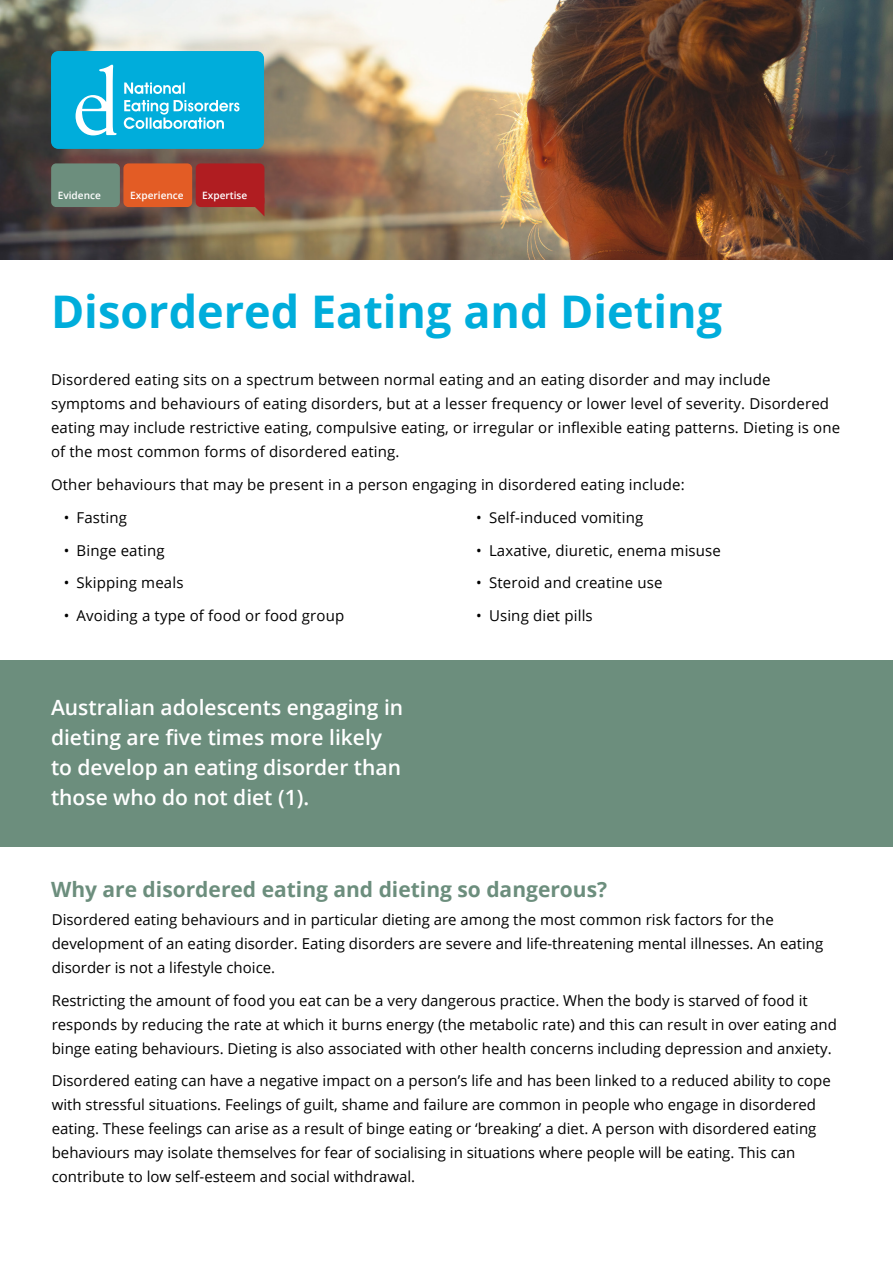
<style>
.page{position:relative;width:893px;height:1263px;background:#fff}
.page>*{position:absolute;margin:0;border:0;box-sizing:border-box;transform-origin:0 0}
.t1{font:700 45px "Open Sans";color:#00addb}
.t2{font:600 21px/30px "Open Sans";color:#fff}
.t3{font:700 21px "Open Sans";color:#6c8e7d}
.t4{font:15px/24px "Open Sans";color:#000}
.t5{font:600 10.05px "Open Sans";color:#fff}
</style>
<div class="page">
<img style="left:0;top:0;width:893px;height:259px">
<div style="left:51px;top:163px;width:69px;height:44px;background:#6c8e7d;border-radius:5px"></div>
<div style="left:123px;top:163px;width:69px;height:44px;background:#e35c25;border-radius:5px"></div>
<div style="left:196px;top:163px;width:68px;height:44px;background:#b01d21;border-radius:5px"></div>
<svg style="left:255px;top:204px;width:9px;height:12px"></svg>
<div style="left:51px;top:51px;width:213px;height:98px;background:#00addb;border-radius:7px"></div>
<svg style="left:76px;top:65px;width:41px;height:70px"></svg>
<svg style="left:124px;top:100px;width:115px;height:29px"></svg>
<svg style="left:124px;top:83px;width:61px;height:11px"></svg>
<div style="left:0;top:660px;width:893px;height:187px;background:#6c8e7d"></div>
<p class="t5" style="left:58px;top:189px;width:45px">Evidence</p>
<p class="t5" style="left:130px;top:189px;width:55px">Experience</p>
<p class="t5" style="left:202px;top:189px;width:47px">Expertise</p>
<h1 class="t1" style="left:51px;top:279px;width:673px">Disordered Eating and Dieting</h1>
<p class="t4" style="left:51px;top:367px;width:791px">Disordered eating sits on a spectrum between normal eating and an eating disorder and may include symptoms and behaviours of eating disorders, but at a lesser frequency or lower level of severity. Disordered eating may include restrictive eating, compulsive eating, or irregular or inflexible eating patterns. Dieting is one of the most common forms of disordered eating.</p>
<p class="t4" style="left:51px;top:472px;width:635px">Other behaviours that may be present in a person engaging in disordered eating include:</p>
<p class="t4" style="left:64px;top:505px;width:65px">• Fasting</p>
<p class="t4" style="left:64px;top:538px;width:102px">• Binge eating</p>
<p class="t4" style="left:64px;top:570px;width:121px">• Skipping meals</p>
<p class="t4" style="left:64px;top:603px;width:282px">• Avoiding a type of food or food group</p>
<h2 class="t2" style="left:51px;top:692px;width:354px">Australian adolescents engaging in dieting are five times more likely to develop an eating disorder than those who do not diet (1).</h2>
<p class="t4" style="left:476px;top:505px;width:169px">• Self-induced vomiting</p>
<p class="t4" style="left:476px;top:538px;width:246px">• Laxative, diuretic, enema misuse</p>
<p class="t4" style="left:476px;top:570px;width:188px">• Steroid and creatine use</p>
<p class="t4" style="left:476px;top:603px;width:118px">• Using diet pills</p>
<h2 class="t3" style="left:51px;top:874px;width:558px">Why are disordered eating and dieting so dangerous?</h2>
<p class="t4" style="left:52px;top:907px;width:773px">Disordered eating behaviours and in particular dieting are among the most common risk factors for the development of an eating disorder. Eating disorders are severe and life-threatening mental illnesses. An eating disorder is not a lifestyle choice.</p>
<p class="t4" style="left:52px;top:988px;width:787px">Restricting the amount of food you eat can be a very dangerous practice. When the body is starved of food it responds by reducing the rate at which it burns energy (the metabolic rate) and this can result in over eating and binge eating behaviours. Dieting is also associated with other health concerns including depression and anxiety.</p>
<p class="t4" style="left:52px;top:1068px;width:780px">Disordered eating can have a negative impact on a person’s life and has been linked to a reduced ability to cope with stressful situations. Feelings of guilt, shame and failure are common in people who engage in disordered eating. These feelings can arise as a result of binge eating or ‘breaking’ a diet. A person with disordered eating behaviours may isolate themselves for fear of socialising in situations where people will be eating. This can contribute to low self-esteem and social withdrawal.</p>
</div>
